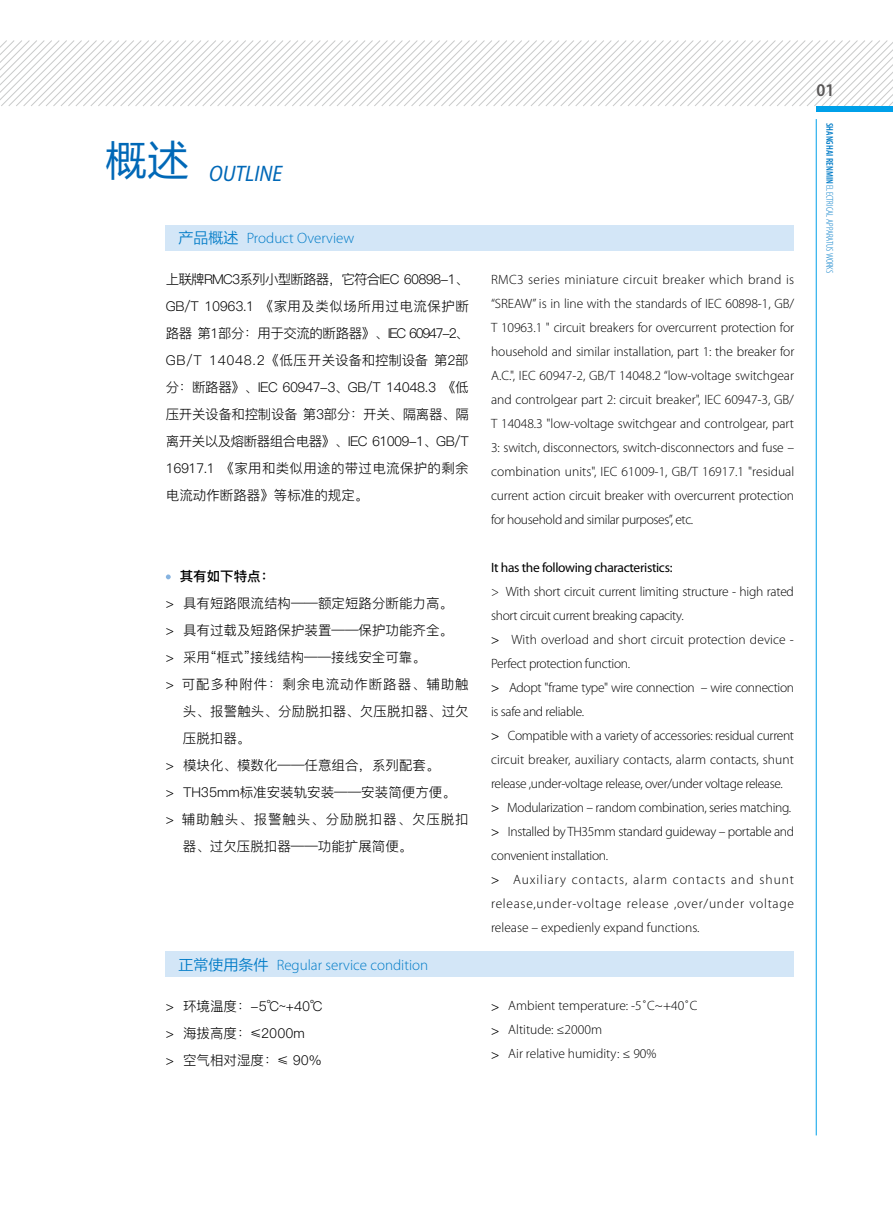
<style>
.page{position:relative;width:893px;height:1212px;background:#fff}
.page>*{position:absolute;margin:0;border:0;box-sizing:border-box;transform-origin:0 0}
.t1{font:italic semi-condensed 22.5px "Myriad Pro";color:#0068b7}
.t2{font:600 semi-condensed 18px "Myriad Pro";color:#595757}
.t3{font:300 15px "Myriad Pro";color:#007bc7}
.t4{font:300 13.5px/24px "Myriad Pro";letter-spacing:-.025em;color:#000;text-align:justify}
.t5{font:13.5px/27px "Ping Fang SC Regular";color:#000;text-align:justify}
.t6{font:300 13.5px/24px "Myriad Pro";color:#000}
.t7{font:13.5px "Ping Fang SC Regular";letter-spacing:.065em;color:#000}
.t8{font:13.5px "Myriad Pro";letter-spacing:-.025em;color:#000}
.t9{font:13.5px "Ping Fang SC Bold";color:#000}
.t10{font:300 condensed 9.75px "Myriad Pro";color:#007bc7}
.s1{font-family:"FZLTXIHK GBK1 0";font-weight:400}
.s2{font-family:"Ping Fang SC Regular";font-weight:400}
.s3{font-weight:600}
</style>
<div class="page">
<svg style="left:0;top:40px;width:893px;height:66px"></svg>
<div style="left:816px;top:106px;width:77px;height:6px;background:#00a0e9"></div>
<hr style="left:816px;top:119px;width:1px;height:1016px;background:#00a0e9">
<div style="left:166px;top:225px;width:628px;height:26px;background:#d3e6f7"></div>
<div style="left:166px;top:951px;width:628px;height:26px;background:#d3e6f7"></div>
<svg style="left:166px;top:574px;width:5px;height:5px"></svg>
<h1 class="t1" style="left:105px;top:162px;width:178px"><sup>概述</sup> OUTLINE</h1>
<p class="t3" style="left:178px;top:230px;width:177px"><span class="s1">产品概述</span> Product Overview</p>
<p class="t5" style="left:166px;top:266px;width:305px">上联牌RMC3系列小型断路器，它符合IEC 60898-1、GB/T 10963.1 《家用及类似场所用过电流保护断路器 第1部分：用于交流的断路器》、IEC 60947-2、GB/T 14048.2《低压开关设备和控制设备 第2部分：断路器》、IEC 60947-3、GB/T 14048.3 《低压开关设备和控制设备 第3部分：开关、隔离器、隔离开关以及熔断器组合电器》、IEC 61009-1、GB/T 16917.1 《家用和类似用途的带过电流保护的剩余电流动作断路器》等标准的规定。</p>
<p class="t9" style="left:180px;top:568px;width:96px">其有如下特点：</p>
<p class="t5" style="left:166px;top:590px;width:289px">&gt; 具有短路限流结构——额定短路分断能力高。</p>
<p class="t5" style="left:166px;top:617px;width:289px">&gt; 具有过载及短路保护装置——保护功能齐全。</p>
<p class="t5" style="left:166px;top:644px;width:261px">&gt; 采用“框式”接线结构——接线安全可靠。</p>
<p class="t7" style="left:166px;top:676px;width:304px">&gt; 可配多种附件：剩余电流动作断路器、辅助触</p>
<p class="t5" style="left:183px;top:698px;width:287px">头、报警触头、分励脱扣器、欠压脱扣器、过欠</p>
<p class="t5" style="left:183px;top:725px;width:69px">压脱扣器。</p>
<p class="t5" style="left:166px;top:752px;width:275px">&gt; 模块化、模数化——任意组合，系列配套。</p>
<p class="t5" style="left:166px;top:779px;width:291px">&gt; TH35mm标准安装轨安装——安装简便方便。</p>
<p class="t7" style="left:166px;top:811px;width:304px">&gt; 辅助触头、报警触头、分励脱扣器、欠压脱扣</p>
<p class="t5" style="left:183px;top:833px;width:231px">器、过欠压脱扣器——功能扩展简便。</p>
<p class="t3" style="left:178px;top:956px;width:251px"><span class="s1">正常使用条件</span> Regular service condition</p>
<p class="t5" style="left:166px;top:992px;width:158px;text-align:left">&gt; 环境温度：-5℃~+40℃ &gt; 海拔高度：≤2000m<br>&gt; 空气相对湿度：≤ 90%</p>
<p class="t4" style="left:491px;top:267px;width:305px">RMC3 series miniature circuit breaker which brand is “SREAW” is in line with the standards of IEC 60898-1, GB/ T 10963.1 " circuit breakers for overcurrent protection for household and similar installation, part 1: the breaker for A.C.", IEC 60947-2, GB/T 14048.2 “low-voltage switchgear and controlgear part 2: circuit breaker", IEC 60947-3, GB/ T 14048.3 "low-voltage switchgear and controlgear, part 3: switch, disconnectors, switch-disconnectors and fuse – combination units", IEC 61009-1, GB/T 16917.1 "residual current action circuit breaker with overcurrent protection for household and similar purposes”, etc.</p>
<p class="t8" style="left:491px;top:559px;width:183px">It has the following characteristics:</p>
<p class="t4" style="left:491px;top:579px;width:304px;text-align:left">&gt; With short circuit current limiting structure - high rated short circuit current breaking capacity.<br><span class="s2">&gt;</span> With overload and short circuit protection device - Perfect protection function.<br><span class="s2">&gt;</span> Adopt "frame type" wire connection – wire connection is safe and reliable.<br><span class="s2">&gt;</span> Compatible with a variety of accessories: residual current circuit breaker, auxiliary contacts, alarm contacts, shunt release ,under-voltage release, over/under voltage release. <span class="s2">&gt;</span> Modularization – random combination, series matching. <span class="s2">&gt;</span> Installed by TH35mm standard guideway – portable and convenient installation.<br><span class="s2">&gt;</span> Auxiliary contacts, alarm contacts and shunt release,under-voltage release ,over/under voltage release – expedienly expand functions.</p>
<p class="t6" style="left:491px;top:994px;width:208px"><span class="s2">&gt;</span> Ambient temperature: -5˚C~+40˚C <span class="s2">&gt;</span> Altitude: ≤2000m<br><span class="s2">&gt;</span> Air relative humidity: ≤ 90%</p>
<h2 class="t2" style="left:816px;top:80px;width:19px">01</h2>
<p class="t10" style="left:835px;top:123px;width:152px;rotate:90deg"><span class="s3">SHANGHAI RENMIN</span> ELECTRICAL APPARATUS WORKS</p>
</div>
